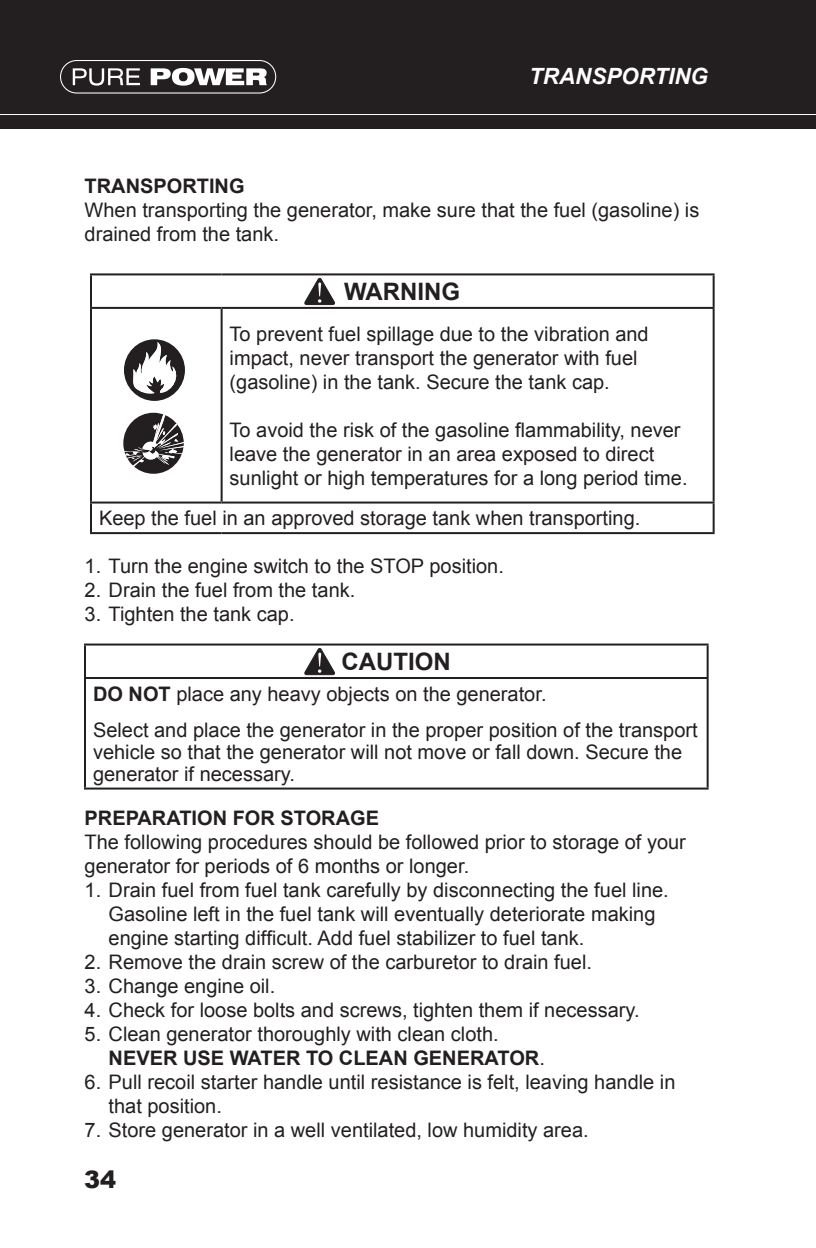
<style>
.page{position:relative;width:816px;height:1248px;background:#fff}
.page>*{position:absolute;margin:0;border:0;box-sizing:border-box;transform-origin:0 0}
.t1{font:700 24px "Arial";color:#231f20}
.t2{font:900 24px "Arial";color:#231f20}
.t3{font:italic 700 22.4px "Arial";color:#fff}
.t4{font:20px/24px "Arial";color:#231f20}
.t5{font:700 20px "Arial";color:#231f20}
.s1{font-weight:700}
</style>
<div class="page">
<div style="left:0;top:0;width:816px;height:128px;background:#231f20"></div>
<hr style="left:0;top:114px;width:816px;height:1px;background:#fff">
<svg style="left:151px;top:68px;width:116px;height:18px"></svg>
<svg style="left:73px;top:68px;width:67px;height:18px"></svg>
<div style="left:60px;top:60px;width:216px;height:34px;border:1px solid #fff;border-radius:16px"></div>
<hr style="left:90px;top:309px;width:2px;height:193px;background:#231f20">
<hr style="left:221px;top:309px;width:2px;height:193px;background:#231f20">
<hr style="left:713px;top:309px;width:2px;height:193px;background:#231f20">
<hr style="left:90px;top:502px;width:132px;height:2px;background:#231f20">
<hr style="left:90px;top:504px;width:2px;height:28px;background:#231f20">
<hr style="left:222px;top:502px;width:493px;height:2px;background:#231f20">
<hr style="left:713px;top:504px;width:2px;height:28px;background:#231f20">
<hr style="left:90px;top:532px;width:132px;height:2px;background:#231f20">
<hr style="left:222px;top:532px;width:493px;height:2px;background:#231f20">
<hr style="left:90px;top:273px;width:132px;height:2px;background:#231f20">
<hr style="left:90px;top:275px;width:2px;height:32px;background:#231f20">
<hr style="left:222px;top:273px;width:493px;height:2px;background:#231f20">
<hr style="left:713px;top:275px;width:2px;height:32px;background:#231f20">
<hr style="left:90px;top:307px;width:132px;height:2px;background:#231f20">
<hr style="left:222px;top:307px;width:493px;height:2px;background:#231f20">
<svg style="left:304px;top:278px;width:31px;height:27px"></svg>
<div style="left:124px;top:414px;width:59px;height:59px;background:#231f20;border-radius:50%"></div>
<svg style="left:123px;top:414px;width:61px;height:54px"></svg>
<div style="left:125px;top:340px;width:59px;height:60px;background:#231f20;border-radius:50%"></div>
<div style="left:124px;top:339px;width:61px;height:62px;border:2px solid #231f20;border-radius:50%"></div>
<svg style="left:131px;top:342px;width:50px;height:53px"></svg>
<hr style="left:84px;top:679px;width:2px;height:109px;background:#231f20">
<hr style="left:707px;top:679px;width:2px;height:109px;background:#231f20">
<hr style="left:84px;top:788px;width:625px;height:2px;background:#231f20">
<hr style="left:84px;top:644px;width:625px;height:2px;background:#231f20">
<hr style="left:84px;top:646px;width:2px;height:31px;background:#231f20">
<hr style="left:707px;top:646px;width:2px;height:31px;background:#231f20">
<hr style="left:84px;top:677px;width:625px;height:2px;background:#231f20">
<svg style="left:304px;top:648px;width:31px;height:27px"></svg>
<p class="t3" style="left:529px;top:61px;width:180px">TRANSPORTING</p>
<p class="t5" style="left:85px;top:173px;width:162px">TRANSPORTING</p>
<p class="t4" style="left:85px;top:198px;width:616px">When transporting the generator, make sure that the fuel (gasoline) is drained from the tank.</p>
<p class="t1" style="left:344px;top:276px;width:117px">WARNING</p>
<p class="t4" style="left:230px;top:322px;width:421px">To prevent fuel spillage due to the vibration and impact, never transport the generator with fuel (gasoline) in the tank. Secure the tank cap.</p>
<p class="t4" style="left:230px;top:418px;width:459px">To avoid the risk of the gasoline flammability, never leave the generator in an area exposed to direct sunlight or high temperatures for a long period time.</p>
<p class="t4" style="left:99px;top:506px;width:543px">Keep the fuel in an approved storage tank when transporting.</p>
<p class="t4" style="left:85px;top:555px;width:421px">1. Turn the engine switch to the STOP position.</p>
<p class="t4" style="left:85px;top:579px;width:272px">2. Drain the fuel from the tank.</p>
<p class="t4" style="left:85px;top:603px;width:212px">3. Tighten the tank cap.</p>
<p class="t1" style="left:342px;top:646px;width:111px">CAUTION</p>
<p class="t4" style="left:93px;top:682px;width:455px"><span class="s1">DO NOT</span> place any heavy objects on the generator.</p>
<p class="t4" style="left:93px;top:719px;width:606px;line-height:22px">Select and place the generator in the proper position of the transport vehicle so that the generator will not move or fall down. Secure the generator if necessary.</p>
<p class="t5" style="left:85px;top:805px;width:296px">PREPARATION FOR STORAGE</p>
<p class="t4" style="left:85px;top:830px;width:603px">The following procedures should be followed prior to storage of your generator for periods of 6 months or longer.</p>
<p class="t4" style="left:109px;top:878px;width:562px;text-indent:-24px">1. Drain fuel from fuel tank carefully by disconnecting the fuel line.<br>Gasoline left in the fuel tank will eventually deteriorate making engine starting difficult. Add fuel stabilizer to fuel tank.</p>
<p class="t4" style="left:85px;top:950px;width:509px">2. Remove the drain screw of the carburetor to drain fuel.</p>
<p class="t4" style="left:85px;top:974px;width:192px">3. Change engine oil.</p>
<p class="t4" style="left:85px;top:998px;width:556px">4. Check for loose bolts and screws, tighten them if necessary.</p>
<p class="t4" style="left:109px;top:1022px;width:438px;text-indent:-24px">5. Clean generator thoroughly with clean cloth.<br><span class="s1">NEVER USE WATER TO CLEAN GENERATOR</span>.</p>
<p class="t4" style="left:109px;top:1070px;width:568px;text-indent:-24px">6. Pull recoil starter handle until resistance is felt, leaving handle in that position.</p>
<p class="t4" style="left:85px;top:1118px;width:506px">7. Store generator in a well ventilated, low humidity area.</p>
<p class="t2" style="left:84px;top:1162px;width:34px">34</p>
</div>
